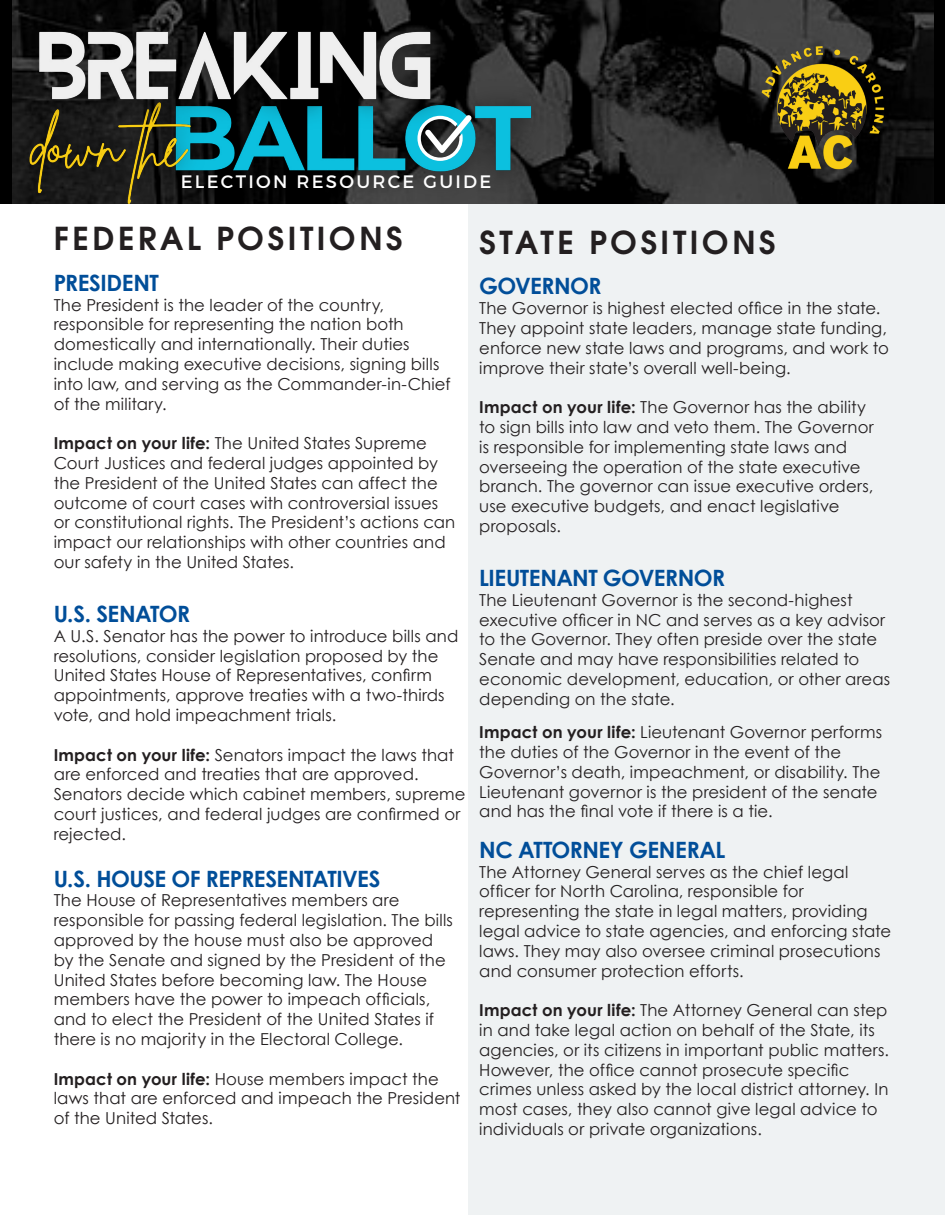
<style>
.page{position:relative;width:945px;height:1215px;background:#fff}
.page>*{position:absolute;margin:0;border:0;box-sizing:border-box;transform-origin:0 0}
.Article_Heading{font:700 31.5px "Te X Gyre Adventor";letter-spacing:.115em;color:#231f20}
.t1{font:700 22.5px "Century Gothic";letter-spacing:-.025em;color:#014e99}
.t2{font:18px "Montserrat";letter-spacing:.125em;color:#fefefe}
.Article_Heading-2{font:16.5px/19.8px "Century Gothic";letter-spacing:.005em;color:#231f20}
.s1{font-weight:700}
</style>
<div class="page">
<div style="left:469px;top:0;width:476px;height:1215px;background:#eff2f3"></div>
<img style="left:466px;top:0;width:467px;height:204px">
<img style="left:757px;top:41px;width:133px;height:133px">
<img style="left:220px;top:68px;width:351px;height:136px">
<img style="left:2px;top:76px;width:218px;height:128px">
<img style="left:4px;top:0;width:462px;height:138px">
<svg style="left:417px;top:115px;width:55px;height:46px"></svg>
<p class="t2" style="left:181px;top:170px;width:312px">ELECTION RESOURCE GUIDE</p>
<p class="Article_Heading" style="left:54px;top:211px;width:350px">FEDERAL POSITIONS</p>
<p class="t1" style="left:54px;top:266px;width:107px">PRESIDENT</p>
<p class="Article_Heading-2" style="left:54px;top:294px;width:398px">The President is the leader of the country, responsible for representing the nation both domestically and internationally. Their duties include making executive decisions, signing bills into law, and serving as the Commander-in-Chief of the military.</p>
<p class="Article_Heading-2" style="left:54px;top:433px;width:403px"><span class="s1">Impact on your life:</span> The United States Supreme Court Justices and federal judges appointed by the President of the United States can affect the outcome of court cases with controversial issues or constitutional rights. The President’s actions can impact our relationships with other countries and our safety in the United States.</p>
<p class="t1" style="left:54px;top:597px;width:138px">U.S. SENATOR</p>
<p class="Article_Heading-2" style="left:54px;top:626px;width:406px">A U.S. Senator has the power to introduce bills and resolutions, consider legislation proposed by the United States House of Representatives, confirm appointments, approve treaties with a two-thirds vote, and hold impeachment trials.</p>
<p class="Article_Heading-2" style="left:54px;top:744px;width:413px"><span class="s1">Impact on your life:</span> Senators impact the laws that are enforced and treaties that are approved.<br>Senators decide which cabinet members, supreme court justices, and federal judges are confirmed or rejected.</p>
<p class="t1" style="left:54px;top:861px;width:328px">U.S. HOUSE OF REPRESENTATIVES</p>
<p class="Article_Heading-2" style="left:54px;top:890px;width:401px">The House of Representatives members are responsible for passing federal legislation. The bills approved by the house must also be approved by the Senate and signed by the President of the United States before becoming law. The House members have the power to impeach officials, and to elect the President of the United States if there is no majority in the Electoral College.</p>
<p class="Article_Heading-2" style="left:54px;top:1068px;width:408px"><span class="s1">Impact on your life:</span> House members impact the laws that are enforced and impeach the President of the United States.</p>
<p class="Article_Heading" style="left:479px;top:215px;width:298px">STATE POSITIONS</p>
<p class="t1" style="left:479px;top:269px;width:124px">GOVERNOR</p>
<p class="Article_Heading-2" style="left:479px;top:298px;width:411px">The Governor is highest elected office in the state.<br>They appoint state leaders, manage state funding, enforce new state laws and programs, and work to improve their state’s overall well-being.</p>
<p class="Article_Heading-2" style="left:479px;top:397px;width:396px"><span class="s1">Impact on your life:</span> The Governor has the ability to sign bills into law and veto them. The Governor is responsible for implementing state laws and overseeing the operation of the state executive branch. The governor can issue executive orders, use executive budgets, and enact legislative proposals.</p>
<p class="t1" style="left:479px;top:561px;width:248px">LIEUTENANT GOVERNOR</p>
<p class="Article_Heading-2" style="left:479px;top:590px;width:412px">The Lieutenant Governor is the second-highest executive officer in NC and serves as a key advisor to the Governor. They often preside over the state Senate and may have responsibilities related to economic development, education, or other areas depending on the state.</p>
<p class="Article_Heading-2" style="left:479px;top:722px;width:405px"><span class="s1">Impact on your life:</span> Lieutenant Governor performs the duties of the Governor in the event of the Governor’s death, impeachment, or disability. The Lieutenant governor is the president of the senate and has the final vote if there is a tie.</p>
<p class="t1" style="left:479px;top:833px;width:248px">NC ATTORNEY GENERAL</p>
<p class="Article_Heading-2" style="left:479px;top:862px;width:414px">The Attorney General serves as the chief legal officer for North Carolina, responsible for representing the state in legal matters, providing legal advice to state agencies, and enforcing state laws. They may also oversee criminal prosecutions and consumer protection efforts.</p>
<p class="Article_Heading-2" style="left:479px;top:1000px;width:411px"><span class="s1">Impact on your life:</span> The Attorney General can step in and take legal action on behalf of the State, its agencies, or its citizens in important public matters.<br>However, the office cannot prosecute specific crimes unless asked by the local district attorney. In most cases, they also cannot give legal advice to individuals or private organizations.</p>
</div>
